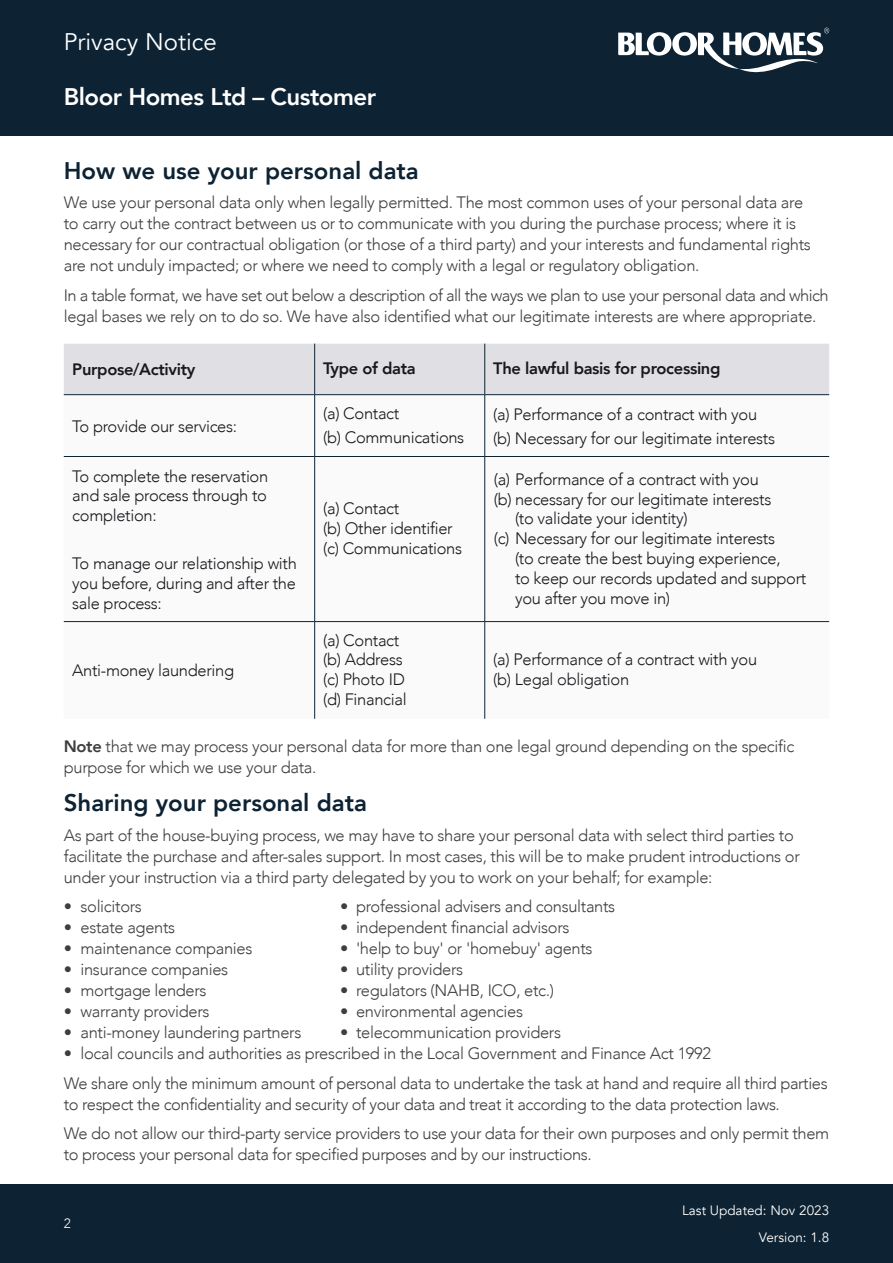
<style>
.page{position:relative;width:893px;height:1263px;background:#fff}
.page>*{position:absolute;margin:0;border:0;box-sizing:border-box;transform-origin:0 0}
.Body_text{font:800 24px "Avenir";color:#0d2233}
.Small_page_heading{font:800 24px "Avenir";letter-spacing:-.02em;color:#fff}
.Small_page_heading-2{font:24px "Avenir";color:#fff}
.Body_text-2{font:300 16.5px/21px "Avenir";letter-spacing:-.02em;color:#3e3e40}
.Table_Body_copy{font:300 16.5px/19.8px "Avenir";letter-spacing:-.02em;color:#1a181c;text-align:justify}
.Table_Body_copy-2{font:800 16.5px "Avenir";letter-spacing:-.02em;color:#1a181c}
.Small_page_heading-3{font:13.5px "Avenir";color:#fff}
.t1{font:300 13.5px "Avenir";color:#fff}
.s1{font-weight:800}
</style>
<div class="page">
<div style="left:0;top:0;width:893px;height:136px;background:#0d2233"></div>
<svg style="left:618px;top:28px;width:211px;height:45px"></svg>
<div style="left:0;top:1184px;width:893px;height:79px;background:#0d2233"></div>
<div style="left:64px;top:344px;width:765px;height:50px;background:#e0dfe3"></div>
<svg style="left:64px;top:395px;width:765px;height:324px"></svg>
<hr style="left:314px;top:344px;width:1px;height:50px;background:#0d2233">
<hr style="left:64px;top:456px;width:251px;height:1px;background:#0d2233">
<hr style="left:314px;top:395px;width:1px;height:61px;background:#0d2233">
<hr style="left:314px;top:457px;width:1px;height:164px;background:#0d2233">
<hr style="left:315px;top:456px;width:170px;height:1px;background:#0d2233">
<hr style="left:485px;top:456px;width:344px;height:1px;background:#0d2233">
<hr style="left:64px;top:621px;width:251px;height:1px;background:#0d2233">
<hr style="left:314px;top:622px;width:1px;height:97px;background:#0d2233">
<hr style="left:315px;top:621px;width:170px;height:1px;background:#0d2233">
<hr style="left:485px;top:621px;width:344px;height:1px;background:#0d2233">
<hr style="left:484px;top:344px;width:1px;height:50px;background:#0d2233">
<hr style="left:484px;top:395px;width:1px;height:61px;background:#0d2233">
<hr style="left:484px;top:457px;width:1px;height:164px;background:#0d2233">
<hr style="left:484px;top:622px;width:1px;height:97px;background:#0d2233">
<hr style="left:64px;top:394px;width:251px;height:1px;background:#0d2233">
<hr style="left:315px;top:394px;width:170px;height:1px;background:#0d2233">
<hr style="left:485px;top:394px;width:344px;height:1px;background:#0d2233">
<p class="Small_page_heading-2" style="left:64px;top:27px;width:154px">Privacy Notice</p>
<p class="Small_page_heading" style="left:64px;top:78px;width:314px">Bloor Homes Ltd – Customer</p>
<p class="Body_text" style="left:64px;top:152px;width:357px">How we use your personal data</p>
<p class="Body_text-2" style="left:64px;top:192px;width:749px">We use your personal data only when legally permitted. The most common uses of your personal data are to carry out the contract between us or to communicate with you during the purchase process; where it is necessary for our contractual obligation (or those of a third party) and your interests and fundamental rights are not unduly impacted; or where we need to comply with a legal or regulatory obligation.</p>
<p class="Body_text-2" style="left:64px;top:284px;width:766px">In a table format, we have set out below a description of all the ways we plan to use your personal data and which legal bases we rely on to do so. We have also identified what our legitimate interests are where appropriate.</p>
<p class="Table_Body_copy-2" style="left:72px;top:357px;width:125px">Purpose/Activity</p>
<p class="Table_Body_copy-2" style="left:323px;top:356px;width:94px">Type of data</p>
<p class="Table_Body_copy-2" style="left:493px;top:356px;width:229px">The lawful basis for processing</p>
<p class="Table_Body_copy" style="left:72px;top:416px;width:166px">To provide our services:</p>
<p class="Table_Body_copy" style="left:72px;top:466px;width:197px">To complete the reservation and sale process through to completion:</p>
<p class="Table_Body_copy" style="left:72px;top:554px;width:226px">To manage our relationship with you before, during and after the sale process:</p>
<p class="Table_Body_copy" style="left:72px;top:661px;width:163px">Anti-money laundering</p>
<p class="Table_Body_copy" style="left:323px;top:403px;width:78px">(a) Contact</p>
<p class="Table_Body_copy" style="left:323px;top:427px;width:143px">(b) Communications</p>
<p class="Table_Body_copy" style="left:323px;top:499px;width:78px">(a) Contact</p>
<p class="Table_Body_copy" style="left:323px;top:519px;width:131px">(b) Other identifier</p>
<p class="Table_Body_copy" style="left:323px;top:538px;width:141px">(c) Communications</p>
<p class="Table_Body_copy" style="left:323px;top:630px;width:78px">(a) Contact</p>
<p class="Table_Body_copy" style="left:323px;top:650px;width:81px">(b) Address</p>
<p class="Table_Body_copy" style="left:323px;top:669px;width:83px">(c) Photo ID</p>
<p class="Table_Body_copy" style="left:323px;top:689px;width:85px">(d) Financial</p>
<p class="Table_Body_copy" style="left:493px;top:404px;width:265px">(a) Performance of a contract with you</p>
<p class="Table_Body_copy" style="left:493px;top:428px;width:283px">(b) Necessary for our legitimate interests</p>
<p class="Table_Body_copy" style="left:494px;top:469px;width:267px">(a) Performance of a contract with you</p>
<p class="Table_Body_copy" style="left:515px;top:489px;width:258px;text-indent:-21px">(b) necessary for our legitimate interests (to validate your identity)</p>
<p class="Table_Body_copy" style="left:515px;top:529px;width:293px;text-align:left;text-indent:-21px">(c) Necessary for our legitimate interests<br>(to create the best buying experience,<br>to keep our records updated and support you after you move in)</p>
<p class="Table_Body_copy" style="left:493px;top:650px;width:265px">(a) Performance of a contract with you</p>
<p class="Table_Body_copy" style="left:493px;top:669px;width:137px">(b) Legal obligation</p>
<p class="Body_text-2" style="left:64px;top:736px;width:732px"><span class="s1">Note</span> that we may process your personal data for more than one legal ground depending on the specific purpose for which we use your data.</p>
<p class="Body_text" style="left:64px;top:784px;width:305px">Sharing your personal data</p>
<p class="Body_text-2" style="left:64px;top:824px;width:738px">As part of the house-buying process, we may have to share your personal data with select third parties to facilitate the purchase and after-sales support. In most cases, this will be to make prudent introductions or under your instruction via a third party delegated by you to work on your behalf; for example:</p>
<p class="Body_text-2" style="left:64px;top:896px;width:80px">• solicitors</p>
<p class="Body_text-2" style="left:340px;top:896px;width:277px">• professional advisers and consultants</p>
<p class="Body_text-2" style="left:64px;top:917px;width:113px">• estate agents</p>
<p class="Body_text-2" style="left:340px;top:917px;width:231px">• independent financial advisors</p>
<p class="Body_text-2" style="left:64px;top:938px;width:190px">• maintenance companies</p>
<p class="Body_text-2" style="left:340px;top:938px;width:254px">• 'help to buy' or 'homebuy' agents</p>
<p class="Body_text-2" style="left:64px;top:959px;width:166px">• insurance companies</p>
<p class="Body_text-2" style="left:340px;top:959px;width:125px">• utility providers</p>
<p class="Body_text-2" style="left:64px;top:980px;width:144px">• mortgage lenders</p>
<p class="Body_text-2" style="left:340px;top:980px;width:215px">• regulators (NAHB, ICO, etc.)</p>
<p class="Body_text-2" style="left:64px;top:1001px;width:147px">• warranty providers</p>
<p class="Body_text-2" style="left:340px;top:1001px;width:184px">• environmental agencies</p>
<p class="Body_text-2" style="left:64px;top:1022px;width:239px">• anti-money laundering partners</p>
<p class="Body_text-2" style="left:340px;top:1022px;width:222px">• telecommunication providers</p>
<p class="Body_text-2" style="left:64px;top:1043px;width:649px">• local councils and authorities as prescribed in the Local Government and Finance Act 1992</p>
<p class="Body_text-2" style="left:64px;top:1072px;width:765px">We share only the minimum amount of personal data to undertake the task at hand and require all third parties to respect the confidentiality and security of your data and treat it according to the data protection laws.</p>
<p class="Body_text-2" style="left:64px;top:1123px;width:767px">We do not allow our third-party service providers to use your data for their own purposes and only permit them to process your personal data for specified purposes and by our instructions.</p>
<p class="t1" style="left:64px;top:1216px;width:9px">2</p>
<p class="Small_page_heading-3" style="left:682px;top:1202px;width:149px">Last Updated: Nov 2023</p>
<p class="Small_page_heading-3" style="left:759px;top:1229px;width:72px">Version: 1.8</p>
</div>
